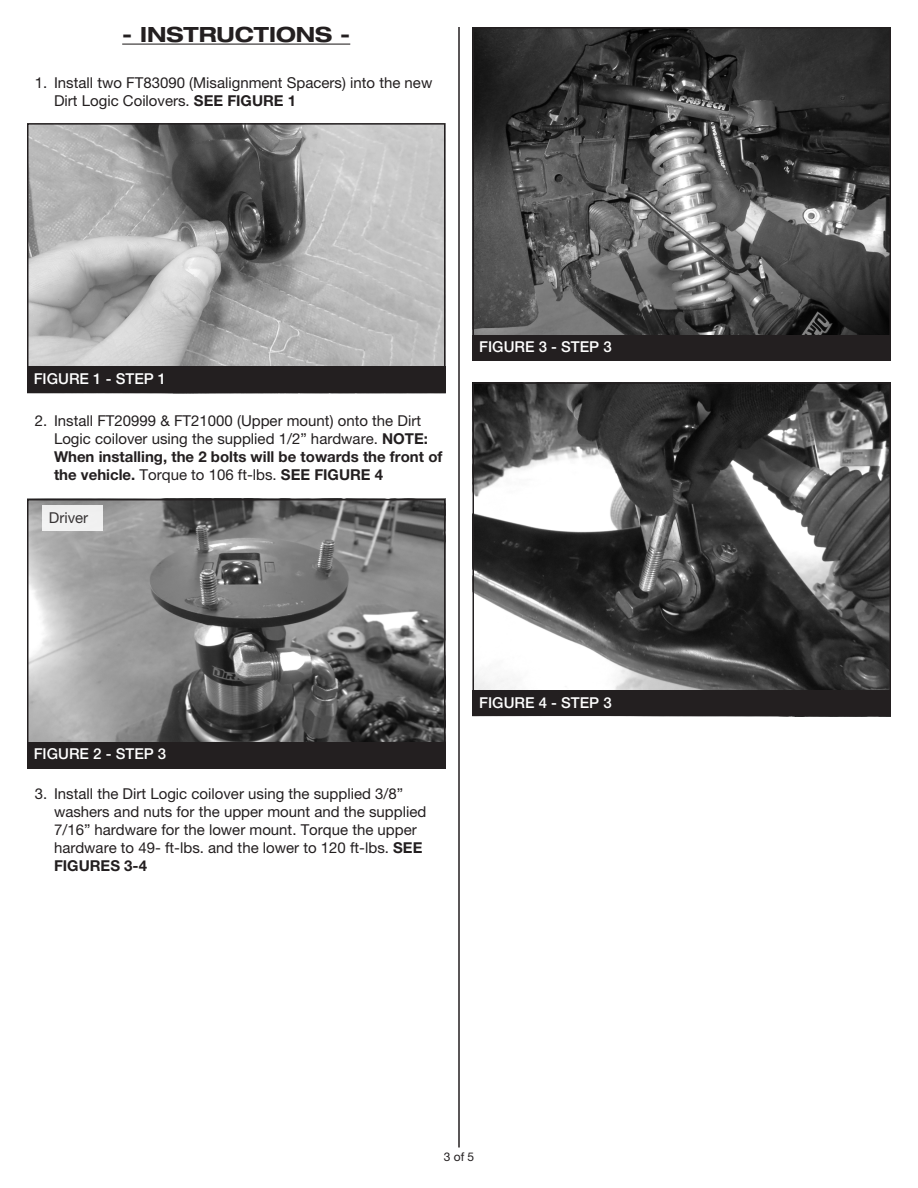
<style>
.page{position:relative;width:918px;height:1188px;background:#fff}
.page>*{position:absolute;margin:0;border:0;box-sizing:border-box;transform-origin:0 0}
.t1{font:700 expanded 21px "Helvetica Neue LT Pro";color:#231f20}
.t2{font:15px/18px "Helvetica Neue LT Pro";color:#231f20}
.t3{font:500 15px "Helvetica Neue LT Pro";color:#fff}
.t4{font:12px "Helvetica Neue LT Pro";color:#231f20}
.s1{font-weight:700}
</style>
<div class="page">
<hr style="left:458px;top:27px;width:2px;height:1121px;background:#231f20">
<hr style="left:122px;top:44px;width:228px;height:1px;background:#231f20">
<img style="left:30px;top:126px;width:413px;height:240px">
<div style="left:27px;top:123px;width:419px;height:270px;border:2px solid #231f20"></div>
<div style="left:27px;top:366px;width:419px;height:27px;background:#231f20"></div>
<img style="left:30px;top:502px;width:413px;height:240px">
<div style="left:27px;top:499px;width:419px;height:270px;border:2px solid #231f20"></div>
<div style="left:27px;top:742px;width:419px;height:27px;background:#231f20"></div>
<div style="left:42px;top:505px;width:61px;height:26px;background:#f0f0f0"></div>
<img style="left:475px;top:30px;width:413px;height:305px">
<div style="left:472px;top:27px;width:419px;height:334px;border:2px solid #231f20"></div>
<div style="left:472px;top:335px;width:419px;height:26px;background:#231f20"></div>
<img style="left:475px;top:385px;width:413px;height:305px">
<div style="left:472px;top:382px;width:419px;height:334px;border:2px solid #231f20"></div>
<div style="left:472px;top:690px;width:419px;height:26px;background:#231f20"></div>
<p class="t1" style="left:122px;top:21px;width:230px">- INSTRUCTIONS -</p>
<p class="t2" style="left:54px;top:74px;width:380px;text-indent:-19px">1. Install two FT83090 (Misalignment Spacers) into the new<br>Dirt Logic Coilovers. <span class="s1">SEE FIGURE 1</span></p>
<p class="t3" style="left:34px;top:369px;width:134px">FIGURE 1 - STEP 1</p>
<p class="t2" style="left:54px;top:411px;width:390px;text-indent:-19px">2. Install FT20999 &amp; FT21000 (Upper mount) onto the Dirt Logic coilover using the supplied 1/2” hardware. <span class="s1">NOTE:<br>When installing, the 2 bolts will be towards the front of the vehicle.</span> Torque to 106 ft-lbs. <span class="s1">SEE FIGURE 4</span></p>
<p class="t2" style="left:49px;top:508px;width:41px">Driver</p>
<p class="t3" style="left:479px;top:338px;width:134px">FIGURE 3 - STEP 3</p>
<p class="t3" style="left:34px;top:745px;width:134px">FIGURE 2 - STEP 3</p>
<p class="t2" style="left:54px;top:785px;width:374px;text-indent:-19px">3. Install the Dirt Logic coilover using the supplied 3/8” washers and nuts for the upper mount and the supplied 7/16” hardware for the lower mount. Torque the upper hardware to 49- ft-lbs. and the lower to 120 ft-lbs. <span class="s1">SEE FIGURES 3-4</span></p>
<p class="t3" style="left:479px;top:693px;width:134px">FIGURE 4 - STEP 3</p>
<p class="t4" style="left:444px;top:1150px;width:32px">3 of 5</p>
</div>
